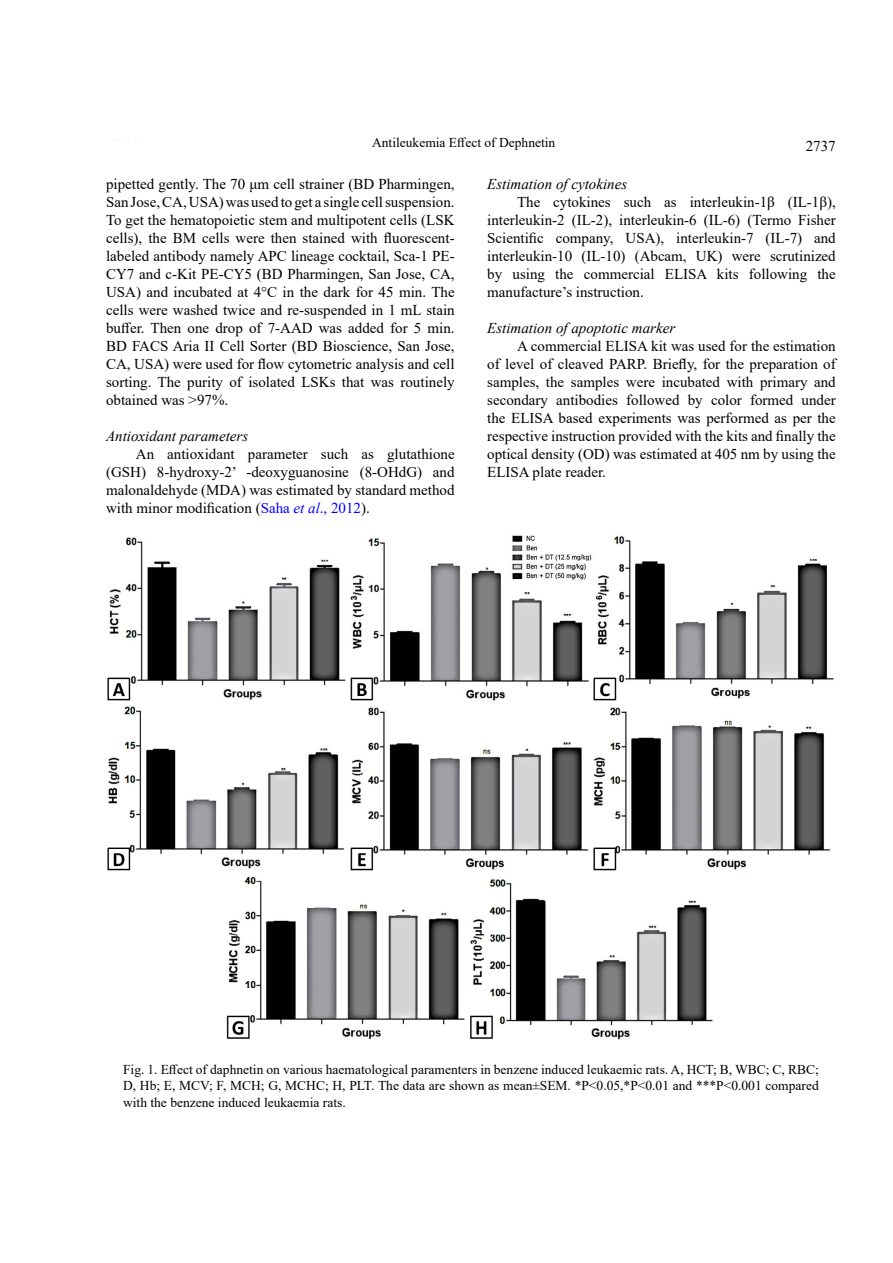
<style>
.page{position:relative;width:893px;height:1263px;background:#fff}
.page>*{position:absolute;margin:0;border:0;box-sizing:border-box;transform-origin:0 0}
.t1{font:15px/18px "Times New Roman";color:#000;text-align:justify}
.t2{font:italic 15px "Times New Roman";color:#000}
.t3{font:13.5px/16.2px "Times New Roman";color:#000;text-align:justify}
.s1{color:#00f}
.s2{font-style:italic;color:#00f}
</style>
<div class="page">
<img style="left:107px;top:534px;width:727px;height:506px">
<p class="t3" style="left:372px;top:134px;width:185px">Antileukemia Effect of Dephnetin</p>
<p class="t1" style="left:806px;top:137px;width:31px">2737</p>
<p class="t1" style="left:106px;top:174px;width:350px">pipetted gently. The 70 μm cell strainer (BD Pharmingen, San Jose, CA, USA) was used to get a single cell suspension.<br>To get the hematopoietic stem and multipotent cells (LSK cells), the BM cells were then stained with fluorescent&shy;labeled antibody namely APC lineage cocktail, Sca-1 PE-CY7 and c-Kit PE-CY5 (BD Pharmingen, San Jose, CA, USA) and incubated at 4°C in the dark for 45 min. The cells were washed twice and re-suspended in 1 mL stain buffer. Then one drop of 7-AAD was added for 5 min.<br>BD FACS Aria II Cell Sorter (BD Bioscience, San Jose, CA, USA) were used for flow cytometric analysis and cell sorting. The purity of isolated LSKs that was routinely obtained was &gt;97%.</p>
<p class="t2" style="left:106px;top:426px;width:144px">Antioxidant parameters</p>
<p class="t1" style="left:106px;top:444px;width:350px;text-indent:30px">An antioxidant parameter such as glutathione (GSH) 8-hydroxy-2’ -deoxyguanosine (8-OHdG) and malonaldehyde (MDA) was estimated by standard method with minor modification (<span class="s1">Saha</span> <span class="s2">et al</span><span class="s1">., 2012</span>).</p>
<p class="t2" style="left:487px;top:174px;width:141px">Estimation of cytokines</p>
<p class="t1" style="left:487px;top:193px;width:350px;text-indent:30px">The cytokines such as interleukin-1β (IL-1β), interleukin-2 (IL-2), interleukin-6 (IL-6) (Termo Fisher Scientific company, USA), interleukin-7 (IL-7) and interleukin-10 (IL-10) (Abcam, UK) were scrutinized by using the commercial ELISA kits following the manufacture’s instruction.</p>
<p class="t2" style="left:487px;top:318px;width:189px">Estimation of apoptotic marker</p>
<p class="t1" style="left:487px;top:337px;width:350px;text-indent:30px">A commercial ELISA kit was used for the estimation of level of cleaved PARP. Briefly, for the preparation of samples, the samples were incubated with primary and secondary antibodies followed by color formed under the ELISA based experiments was performed as per the respective instruction provided with the kits and finally the optical density (OD) was estimated at 405 nm by using the ELISA plate reader.</p>
<p class="t3" style="left:123px;top:1061px;width:697px">Fig. 1. Effect of daphnetin on various haematological paramenters in benzene induced leukaemic rats. A, HCT; B, WBC; C, RBC; D, Hb; E, MCV; F, MCH; G, MCHC; H, PLT. The data are shown as mean±SEM. *P&lt;0.05,*P&lt;0.01 and ***P&lt;0.001 compared with the benzene induced leukaemia rats.</p>
</div>
